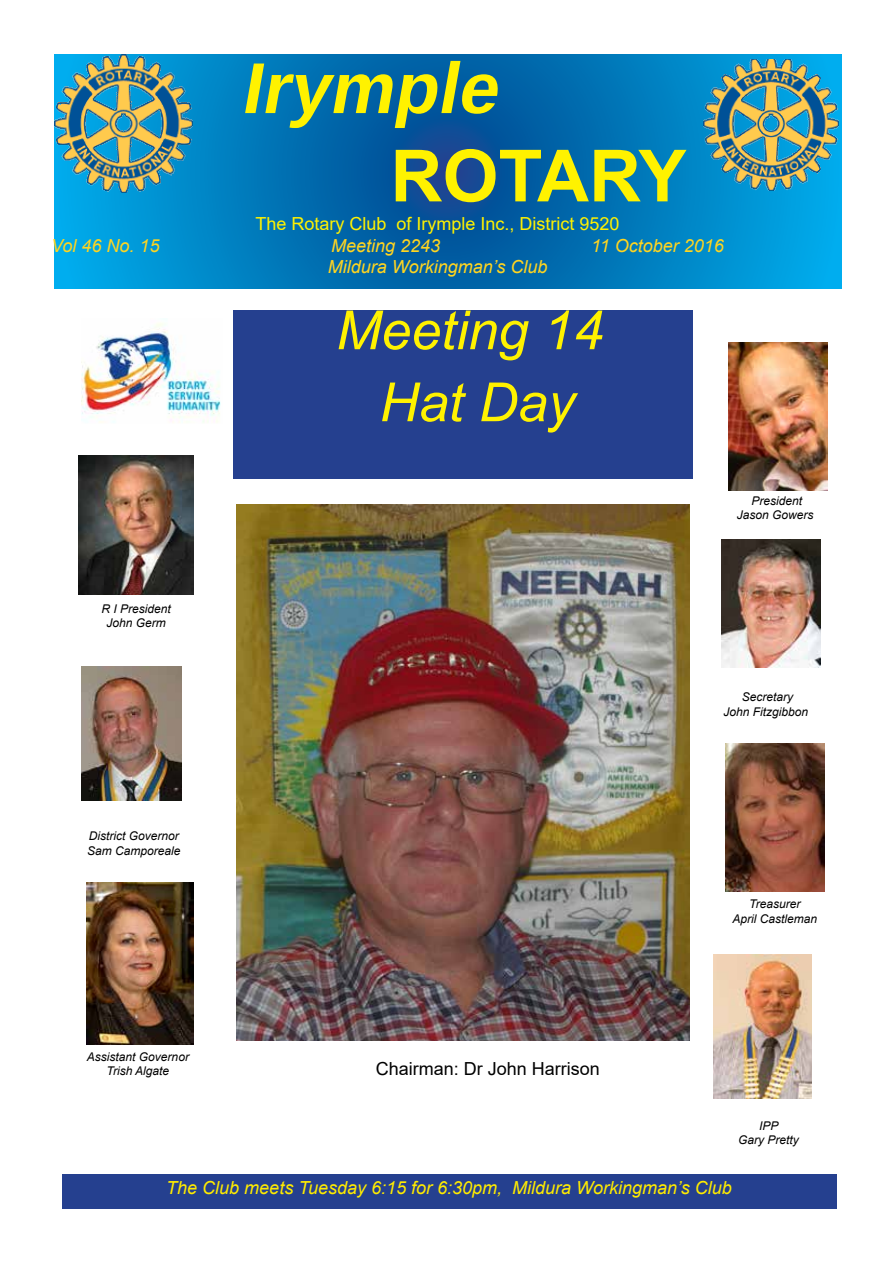
<style>
.page{position:relative;width:893px;height:1263px;background:#fff}
.page>*{position:absolute;margin:0;border:0;box-sizing:border-box;transform-origin:0 0}
.t1{font:italic 700 72px "Arimo";color:#fff200}
.t2{font:700 72px "Arial";color:#fff200}
.t3{font:italic 54px/72px "Arial";color:#fff200;text-align:center}
.t4{font:italic 18px "Arial";color:#ffd520}
.t5{font:italic 18px "Arial";color:#ffec00}
.t6{font:18px "Arial";color:#fff200}
.t7{font:18px "Arial";color:#000}
.t8{font:italic 12px/14.4px "Arial";color:#000;text-align:center}
</style>
<div class="page">
<svg style="left:54px;top:54px;width:787px;height:234px;background:#0175b7"></svg>
<div style="left:62px;top:1174px;width:774px;height:35px;background:#25408f"></div>
<img style="left:703px;top:60px;width:135px;height:131px">
<img style="left:54px;top:55px;width:138px;height:137px">
<div style="left:234px;top:310px;width:459px;height:168px;background:#25408f"></div>
<img style="left:722px;top:539px;width:99px;height:129px">
<img style="left:725px;top:744px;width:99px;height:147px">
<img style="left:79px;top:455px;width:115px;height:139px">
<img style="left:87px;top:882px;width:107px;height:162px">
<img style="left:82px;top:323px;width:139px;height:100px">
<img style="left:82px;top:666px;width:99px;height:134px">
<img style="left:729px;top:342px;width:98px;height:148px">
<img style="left:713px;top:954px;width:98px;height:144px">
<img style="left:237px;top:504px;width:453px;height:536px">
<h1 class="t1" style="left:240px;top:39px;width:275px">Irymple</h1>
<h1 class="t2" style="left:390px;top:125px;width:297px">ROTARY</h1>
<h3 class="t6" style="left:255px;top:211px;width:366px">The Rotary Club of Irymple Inc., District 9520</h3>
<h3 class="t4" style="left:51px;top:234px;width:110px">Vol 46 No. 15</h3>
<h3 class="t4" style="left:331px;top:234px;width:111px">Meeting 2243</h3>
<h3 class="t4" style="left:591px;top:234px;width:134px">11 October 2016</h3>
<h3 class="t4" style="left:328px;top:255px;width:221px">Mildura Workingman’s Club</h3>
<h2 class="t3" style="left:336px;top:295px;width:269px">Meeting 14<br>Hat Day</h2>
<p class="t8" style="left:737px;top:493px;width:78px">President<br>Jason Gowers</p>
<p class="t8" style="left:101px;top:601px;width:71px">R I President<br>John Germ</p>
<p class="t8" style="left:87px;top:829px;width:95px;text-align:left">District Governor<br>Sam Camporeale</p>
<p class="t8" style="left:87px;top:1050px;width:104px">Assistant Governor<br>Trish Algate</p>
<h3 class="t7" style="left:376px;top:1056px;width:226px">Chairman: Dr John Harrison</h3>
<p class="t8" style="left:724px;top:690px;width:86px">Secretary<br>John Fitzgibbon</p>
<p class="t8" style="left:732px;top:897px;width:86px">Treasurer<br>April Castleman</p>
<p class="t8" style="left:738px;top:1118px;width:62px">IPP<br>Gary Pretty</p>
<h3 class="t5" style="left:166px;top:1176px;width:567px">The Club meets Tuesday 6:15 for 6:30pm, Mildura Workingman’s Club</h3>
</div>
